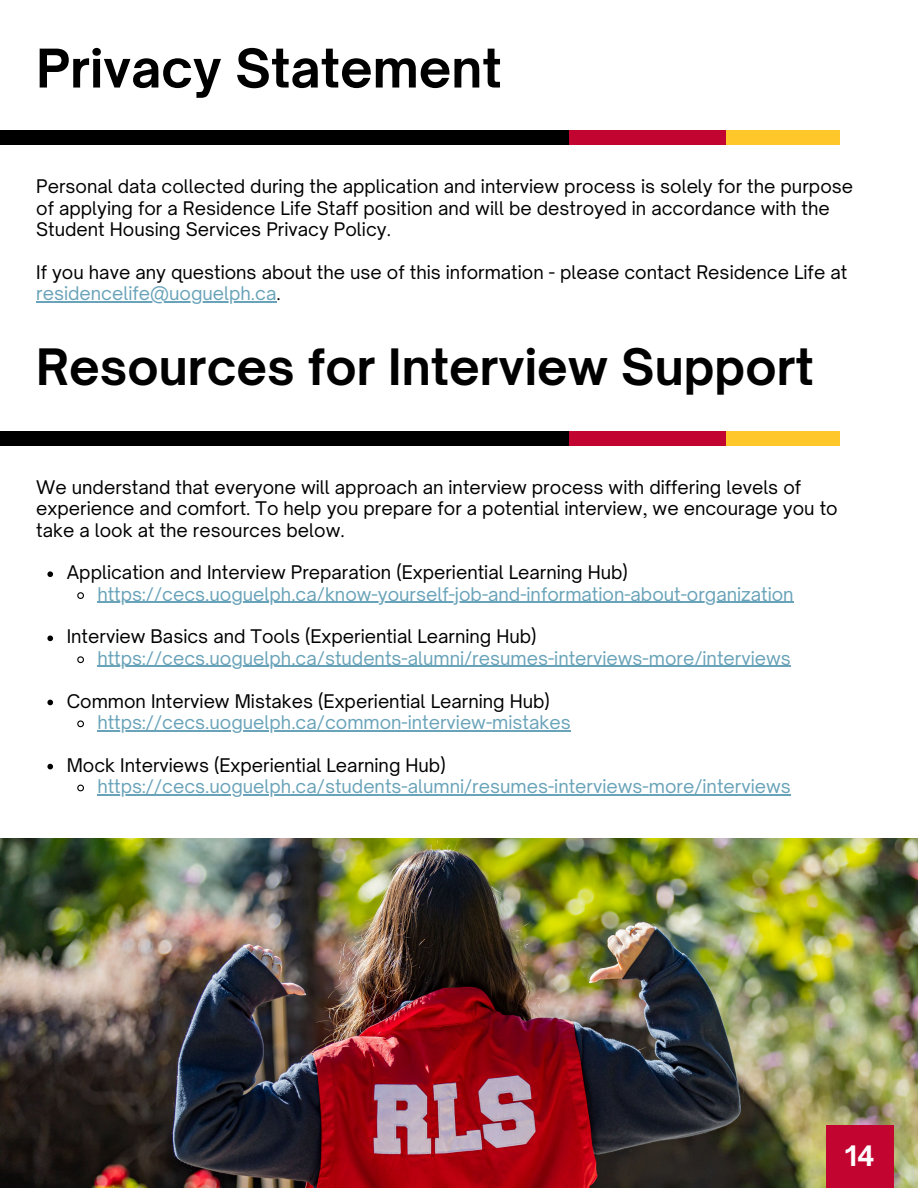
<style>
.page{position:relative;width:918px;height:1188px;background:#fff}
.page>*{position:absolute;margin:0;border:0;box-sizing:border-box;transform-origin:0 0}
.t1{font:700 51px "Open Sauce One";color:#000}
.t2{font:700 48px "Open Sauce One";color:#000}
.t3{font:700 27px "Open Sauce One";color:#fff}
.t4{font:18px/21.3px "Open Sauce One";color:#000}
.t5{font:18px "Open Sauce One";color:#69a3b9}
.s1{color:#000}
</style>
<div class="page">
<div style="left:0;top:131px;width:575px;height:14px;background:#000"></div>
<div style="left:569px;top:131px;width:160px;height:14px;background:#c20430"></div>
<div style="left:726px;top:131px;width:113px;height:14px;background:#ffc72a"></div>
<img style="left:0;top:839px;width:918px;height:349px">
<div style="left:826px;top:1125px;width:67px;height:63px;background:#c20430"></div>
<div style="left:0;top:431px;width:575px;height:15px;background:#000"></div>
<div style="left:569px;top:431px;width:160px;height:15px;background:#c20430"></div>
<div style="left:726px;top:431px;width:113px;height:15px;background:#ffc72a"></div>
<hr style="left:36px;top:301px;width:240px;height:1px;background:#69a3b9">
<svg style="left:47px;top:571px;width:6px;height:6px"></svg>
<svg style="left:77px;top:592px;width:7px;height:7px"></svg>
<hr style="left:97px;top:602px;width:697px;height:1px;background:#69a3b9">
<svg style="left:47px;top:636px;width:6px;height:5px"></svg>
<svg style="left:77px;top:656px;width:7px;height:8px"></svg>
<hr style="left:97px;top:666px;width:694px;height:1px;background:#69a3b9">
<svg style="left:47px;top:700px;width:6px;height:5px"></svg>
<svg style="left:77px;top:720px;width:7px;height:8px"></svg>
<hr style="left:97px;top:730px;width:474px;height:1px;background:#69a3b9">
<svg style="left:47px;top:764px;width:6px;height:5px"></svg>
<svg style="left:77px;top:784px;width:7px;height:8px"></svg>
<hr style="left:97px;top:794px;width:694px;height:1px;background:#69a3b9">
<p class="t1" style="left:36px;top:37px;width:467px">Privacy Statement</p>
<p class="t4" style="left:36px;top:176px;width:819px">Personal data collected during the application and interview process is solely for the purpose of applying for a Residence Life Staff position and will be destroyed in accordance with the<br>Student Housing Services Privacy Policy.</p>
<h1 class="t4" style="left:36px;top:261px;width:813px">If you have any questions about the use of this information - please contact Residence Life at</h1>
<p class="t5" style="left:36px;top:282px;width:246px">residencelife@uoguelph.ca<span class="s1">.</span></p>
<p class="t2" style="left:36px;top:337px;width:779px">Resources for Interview Support</p>
<p class="t4" style="left:36px;top:476px;width:803px">We understand that everyone will approach an interview process with differing levels of experience and comfort. To help you prepare for a potential interview, we encourage you to take a look at the resources below.</p>
<p class="t4" style="left:67px;top:562px;width:563px">Application and Interview Preparation (Experiential Learning Hub)</p>
<p class="t5" style="left:97px;top:583px;width:698px">https://cecs.uoguelph.ca/know-yourself-job-and-information-about-organization</p>
<p class="t4" style="left:67px;top:626px;width:471px">Interview Basics and Tools (Experiential Learning Hub)</p>
<p class="t5" style="left:97px;top:647px;width:695px">https://cecs.uoguelph.ca/students-alumni/resumes-interviews-more/interviews</p>
<p class="t4" style="left:67px;top:690px;width:485px">Common Interview Mistakes (Experiential Learning Hub)</p>
<p class="t5" style="left:97px;top:711px;width:475px">https://cecs.uoguelph.ca/common-interview-mistakes</p>
<p class="t4" style="left:67px;top:754px;width:380px">Mock Interviews (Experiential Learning Hub)</p>
<p class="t5" style="left:97px;top:775px;width:695px">https://cecs.uoguelph.ca/students-alumni/resumes-interviews-more/interviews</p>
<p class="t3" style="left:845px;top:1139px;width:31px">14</p>
</div>
